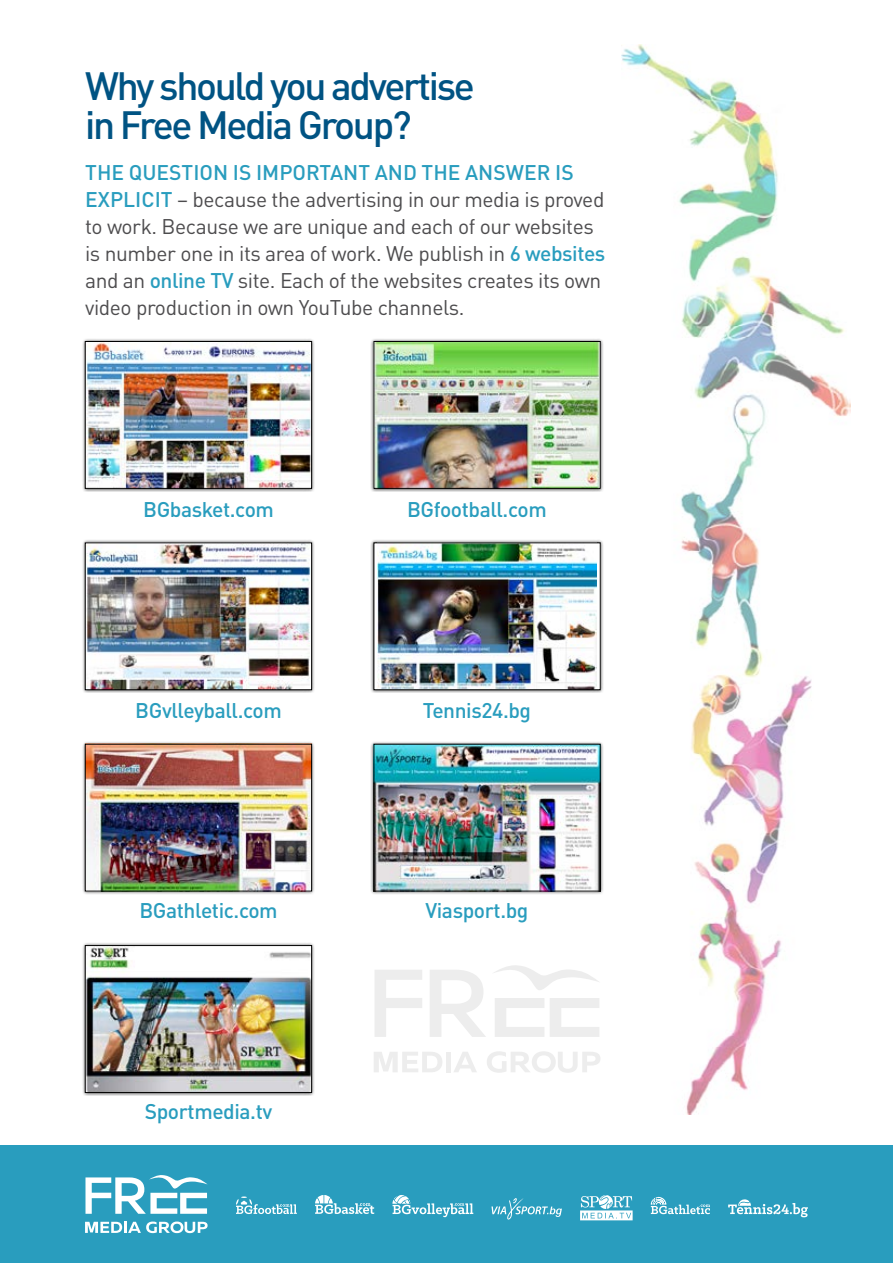
<style>
.page{position:relative;width:893px;height:1263px;background:#fff}
.page>*{position:absolute;margin:0;border:0;box-sizing:border-box;transform-origin:0 0}
.t1{font:500 39px/39px "DIN Pro";letter-spacing:-.06em;color:#005383}
.t2{font:21px/27px "DIN Pro";letter-spacing:-.02em;color:#4d4c4e}
.t3{font:500 21px "DIN Pro";letter-spacing:-.02em;color:#299dbe}
.s1{font-weight:500;color:#299dbe}
</style>
<div class="page">
<div style="left:0;top:1145px;width:893px;height:118px;background:#299dbe"></div>
<img style="left:622px;top:45px;width:228px;height:1069px">
<div style="left:82px;top:539px;width:233px;height:154px;background:#000;opacity:.75"></div>
<img style="left:87px;top:545px;width:223px;height:143px">
<div style="left:85px;top:543px;width:227px;height:147px;border:1px solid #000"></div>
<div style="left:82px;top:741px;width:233px;height:154px;background:#000;opacity:.75"></div>
<img style="left:87px;top:746px;width:223px;height:143px">
<div style="left:85px;top:744px;width:227px;height:147px;border:1px solid #000"></div>
<div style="left:370px;top:338px;width:234px;height:154px;background:#000;opacity:.75"></div>
<img style="left:376px;top:343px;width:222px;height:144px">
<div style="left:374px;top:341px;width:226px;height:148px;border:1px solid #000"></div>
<div style="left:82px;top:338px;width:233px;height:154px;background:#000;opacity:.75"></div>
<img style="left:87px;top:343px;width:223px;height:144px">
<div style="left:85px;top:341px;width:227px;height:148px;border:1px solid #000"></div>
<div style="left:370px;top:741px;width:234px;height:154px;background:#000;opacity:.75"></div>
<img style="left:376px;top:746px;width:222px;height:143px">
<div style="left:374px;top:744px;width:226px;height:147px;border:1px solid #000"></div>
<div style="left:82px;top:942px;width:233px;height:154px;background:#000;opacity:.75"></div>
<img style="left:87px;top:947px;width:223px;height:144px">
<div style="left:85px;top:945px;width:227px;height:148px;border:1px solid #000"></div>
<div style="left:370px;top:539px;width:234px;height:154px;background:#000;opacity:.75"></div>
<img style="left:377px;top:545px;width:220px;height:143px">
<svg style="left:85px;top:1221px;width:123px;height:12px"></svg>
<svg style="left:85px;top:1175px;width:123px;height:39px"></svg>
<svg style="left:374px;top:1052px;width:68px;height:20px"></svg>
<div style="left:446px;top:1052px;width:5px;height:20px;background:#ededed"></div>
<svg style="left:454px;top:1052px;width:23px;height:20px"></svg>
<svg style="left:487px;top:1051px;width:113px;height:22px"></svg>
<svg style="left:375px;top:970px;width:47px;height:67px"></svg>
<svg style="left:430px;top:970px;width:56px;height:67px"></svg>
<svg style="left:495px;top:998px;width:49px;height:39px"></svg>
<svg style="left:550px;top:998px;width:49px;height:39px"></svg>
<svg style="left:494px;top:965px;width:105px;height:25px"></svg>
<svg style="left:491px;top:1198px;width:71px;height:21px"></svg>
<svg style="left:392px;top:1195px;width:81px;height:22px"></svg>
<svg style="left:315px;top:1195px;width:59px;height:19px"></svg>
<svg style="left:651px;top:1197px;width:59px;height:17px"></svg>
<svg style="left:236px;top:1196px;width:61px;height:18px"></svg>
<svg style="left:580px;top:1195px;width:53px;height:25px"></svg>
<svg style="left:728px;top:1199px;width:80px;height:18px"></svg>
<h1 class="t1" style="left:85px;top:62px;width:391px">Why should you advertise in Free Media Group?</h1>
<p class="t2" style="left:85px;top:157px;width:522px"><span class="s1">THE QUESTION IS IMPORTANT AND THE ANSWER IS EXPLICIT</span> – because the advertising in our media is proved to work. Because we are unique and each of our websites is number one in its area of work. We publish in <span class="s1">6 websites </span>and an <span class="s1">online TV</span> site. Each of the websites creates its own video production in own YouTube channels.</p>
<p class="t3" style="left:143px;top:492px;width:132px">BGbasket.com</p>
<p class="t3" style="left:407px;top:492px;width:141px">BGfootball.com</p>
<p class="t3" style="left:135px;top:693px;width:148px">BGvlleyball.com</p>
<p class="t3" style="left:423px;top:693px;width:110px">Tennis24.bg</p>
<p class="t3" style="left:139px;top:893px;width:140px">BGathletic.com</p>
<p class="t3" style="left:425px;top:893px;width:105px">Viasport.bg</p>
<p class="t3" style="left:145px;top:1094px;width:129px">Sportmedia.tv</p>
</div>
